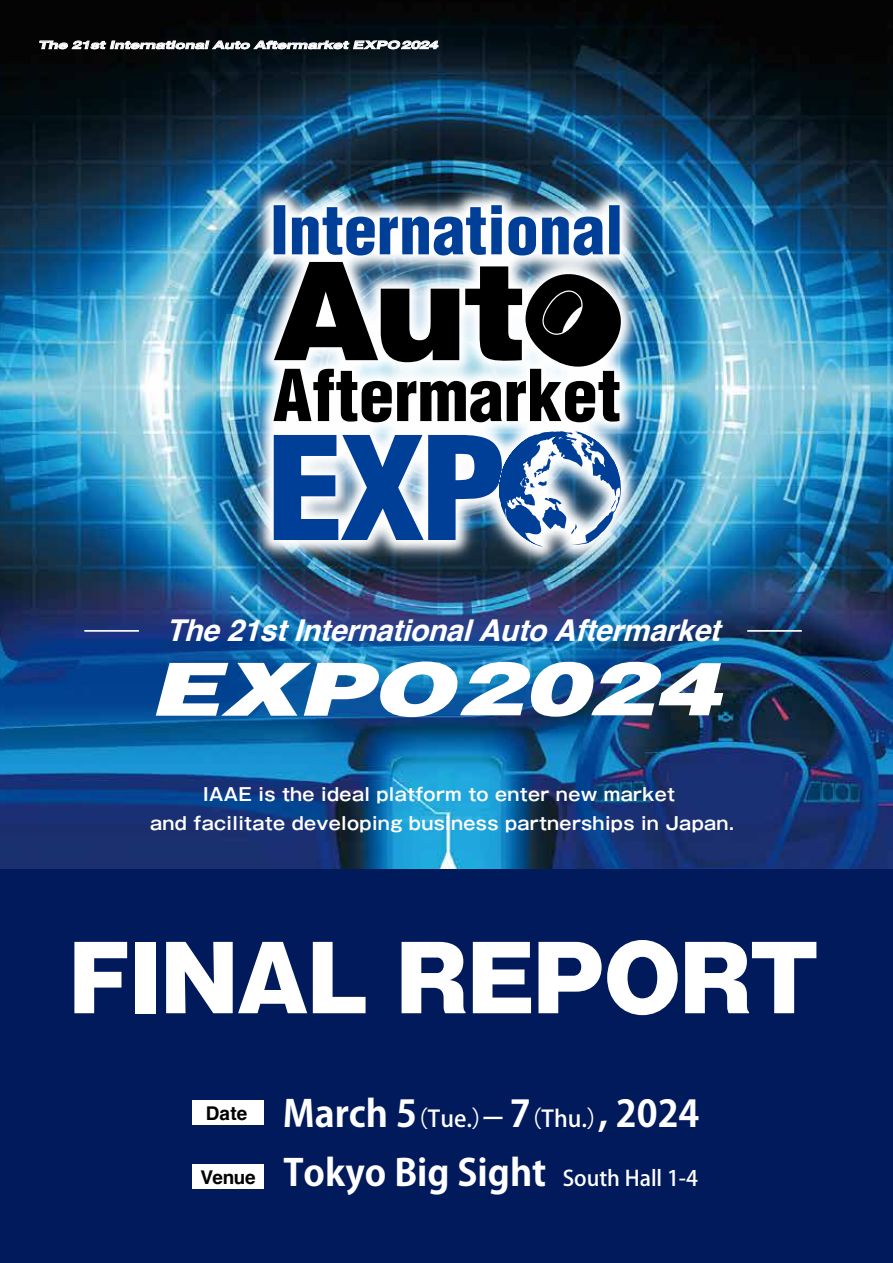
<style>
.page{position:relative;width:893px;height:1263px;background:#fff}
.page>*{position:absolute;margin:0;border:0;box-sizing:border-box;transform-origin:0 0}
.t1{font:900 87px "Gothic MB101 Pro";color:#fff}
.t2{font:italic 900 63.6px "Gothic MB101 Pro";color:#fff;scale:1.4 1}
.t3{font:700 36.6px "Koz Go Pro";color:#fff}
.t4{font:italic 700 30.15px "Helvetica";color:#fff}
.t5{font:500 22.95px "Koz Go Pro";color:#fff}
.t6{font:500 21.3px "Koz Go Pro";color:#fff}
.t7{font:700 18.9px "Helvetica";letter-spacing:-.02em;color:#000}
.t8{font:700 17.55px/29.4px "Gothic MB101 Pro De";letter-spacing:.02em;color:#fff;text-align:center}
.t9{font:italic 700 10.95px "Helvetica Neue";color:#fff;scale:1.51 1}
.s1{font-weight:700;font-size:36.6px}
</style>
<div class="page">
<img style="left:0;top:0;width:893px;height:869px">
<img style="left:196px;top:127px;width:503px;height:498px">
<svg style="left:274px;top:205px;width:347px;height:342px"></svg>
<svg style="left:273px;top:262px;width:355px;height:160px"></svg>
<svg style="left:38px;top:40px;width:402px;height:9px;background:#6f7375"></svg>
<svg style="left:156px;top:661px;width:304px;height:56px"></svg>
<hr style="left:84px;top:630px;width:55px;height:2px;background:#fff">
<hr style="left:747px;top:630px;width:55px;height:2px;background:#fff">
<div style="left:0;top:869px;width:893px;height:394px;background:#001a5b"></div>
<div style="left:192px;top:1100px;width:71px;height:25px;background:#fff"></div>
<div style="left:192px;top:1164px;width:71px;height:24px;background:#fff"></div>
<p class="t9" style="left:90px;top:36px;width:209px">st International Auto Aftermarket EXPO</p>
<p class="t9" style="left:38px;top:36px;width:39px">The 21</p>
<p class="t9" style="left:401px;top:36px;width:28px">2024</p>
<h3 class="t4" style="left:259px;top:611px;width:473px">st International Auto Aftermarket</h3>
<h3 class="t4" style="left:166px;top:611px;width:107px">The 21</h3>
<h2 class="t2" style="left:457px;top:637px;width:205px">2024</h2>
<p class="t8" style="left:150px;top:777px;width:586px">IAAE is the ideal platform to enter new market<br>and facilitate developing business partnerships in Japan.</p>
<h1 class="t1" style="left:70px;top:907px;width:749px">FINAL REPORT</h1>
<p class="t7" style="left:206px;top:1102px;width:43px">Date</p>
<p class="t7" style="left:200px;top:1165px;width:57px">Venue</p>
<h3 class="t3" style="left:283px;top:1090px;width:107px">March</h3>
<h3 class="t5" style="left:396px;top:1104px;width:215px">（<span class="s1">5</span> T u e ー）. （<span class="s1">7</span> T h u <span class="s1">,</span>(.</h3>
<h3 class="t3" style="left:616px;top:1090px;width:85px">2024</h3>
<h3 class="t3" style="left:283px;top:1149px;width:264px">Tokyo Big Sight</h3>
<p class="t6" style="left:563px;top:1165px;width:137px">South Hall 1-4</p>
</div>
